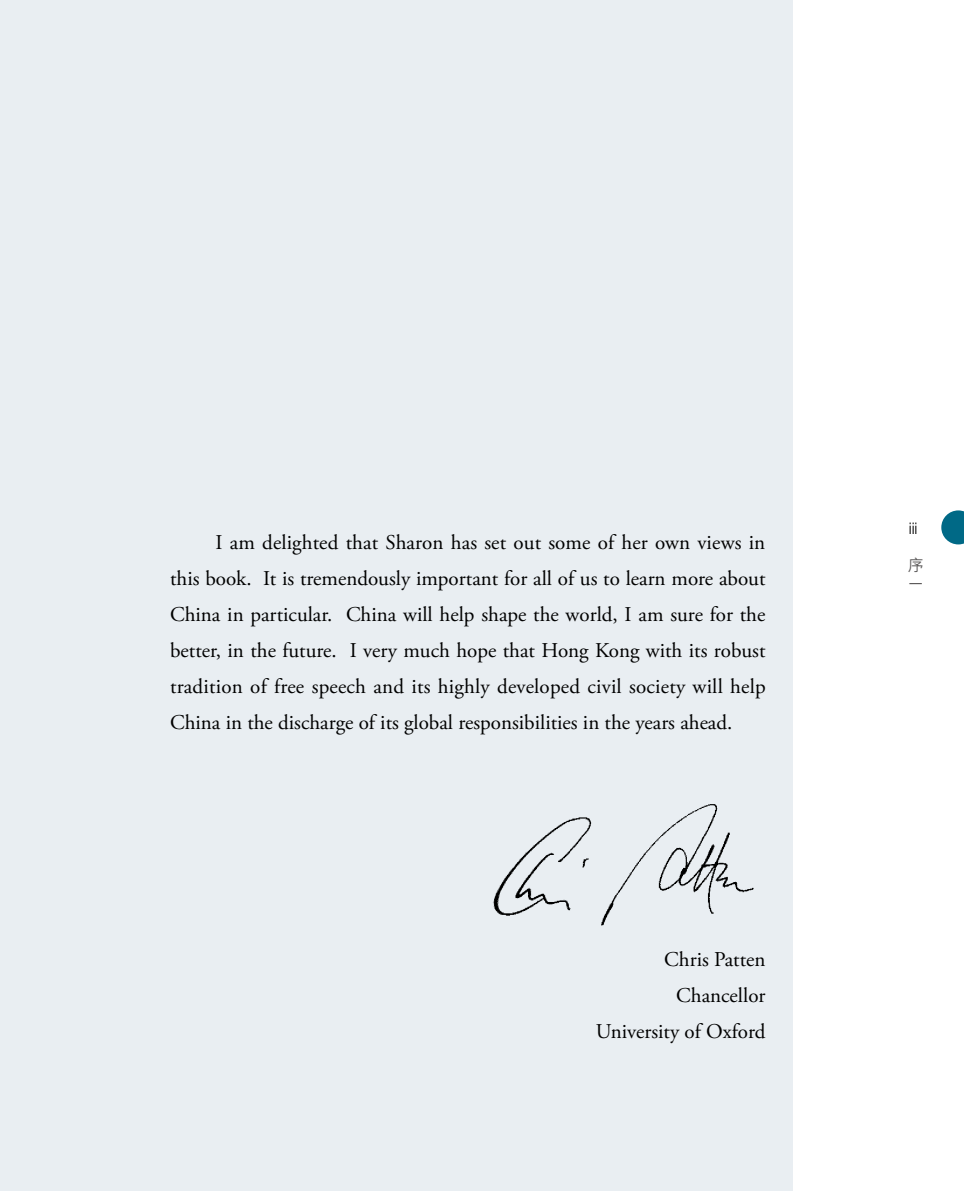
<style>
.page{position:relative;width:964px;height:1191px;background:#fff}
.page>*{position:absolute;margin:0;border:0;box-sizing:border-box;transform-origin:0 0}
.t1{font:21px/36px "Adobe Garamond Pro";color:#000;text-align:justify}
.t2{font:300 16px "Helvetica Neue";color:#000}
.t3{font:500 16px/19.2px "M Hei HK";color:#595757}
</style>
<div class="page">
<svg style="left:941px;top:510px;width:23px;height:34px"></svg>
<div style="left:0;top:0;width:792px;height:1191px;background:#e9eef2"></div>
<img style="left:493px;top:804px;width:261px;height:122px">
<p class="t1" style="left:170px;top:525px;width:597px;text-indent:45px">I am delighted that Sharon has set out some of her own views in this book. It is tremendously important for all of us to learn more about China in particular. China will help shape the world, I am sure for the better, in the future. I very much hope that Hong Kong with its robust tradition of free speech and its highly developed civil society will help China in the discharge of its global responsibilities in the years ahead.</p>
<p class="t1" style="left:596px;top:942px;width:171px;text-align:right">Chris Patten<br>Chancellor<br>University of Oxford</p>
<p class="t2" style="left:909px;top:518px;width:10px">iii</p>
<p class="t3" style="left:908px;top:554px;width:16px">序一</p>
</div>
